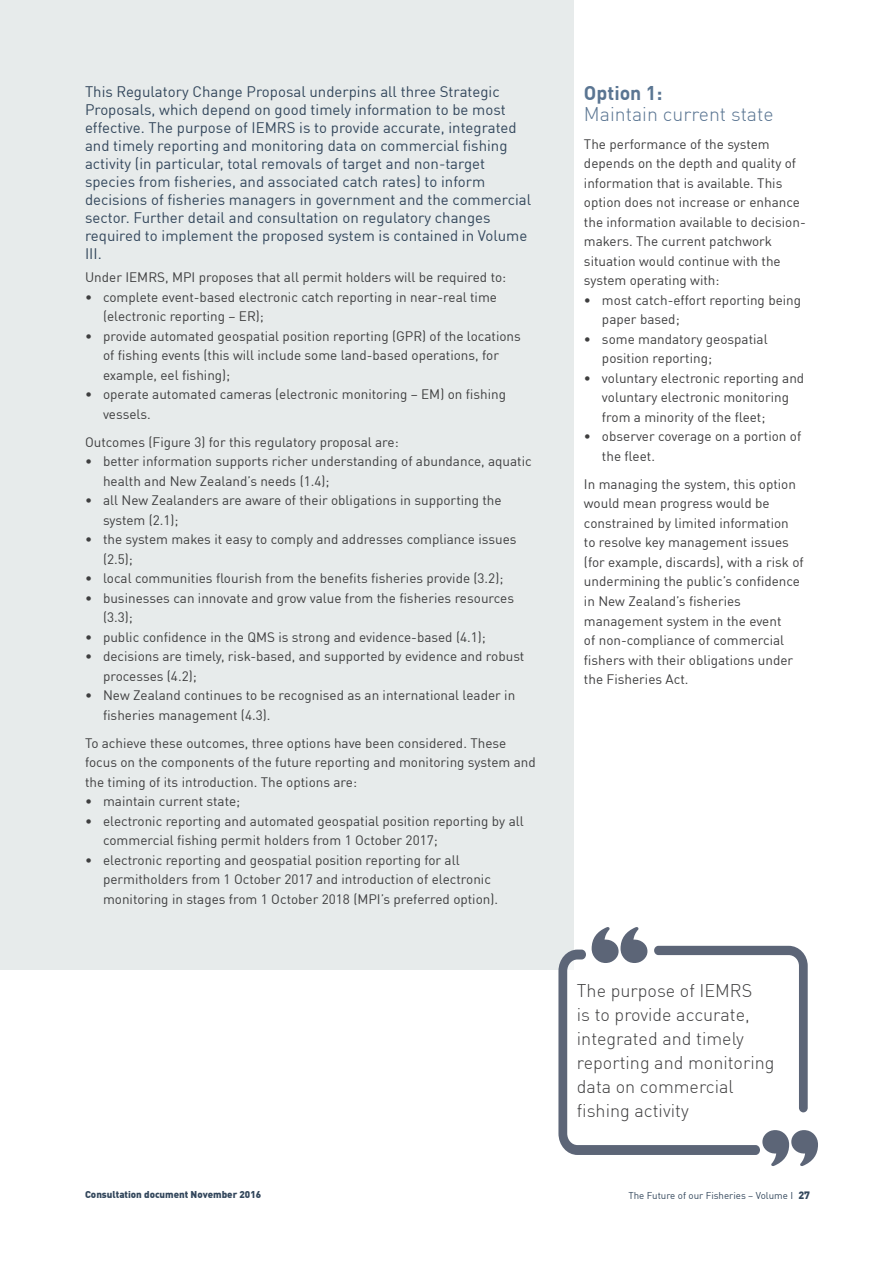
<style>
.page{position:relative;width:893px;height:1263px;background:#fff}
.page>*{position:absolute;margin:0;border:0;box-sizing:border-box;transform-origin:0 0}
._3_different{font:300 19.5px/21px "DIN";color:#5a7592}
._3_different-2{font:300 18px/24px "DIN";color:#3e3e3f}
._2_Box_text{font:15px/18px "DIN";color:#33475c}
.body_text{font:13.5px/19.5px "DIN";color:#3e3e3f}
.body_text_before_bul{font:13.5px/19.5px "DIN";color:#3e3e3f}
.t1{font:9.75px "DIN";color:#33475c}
.t2{font:900 9.75px "DIN";color:#33475c}
.s1{font-weight:700}
.s2{font-weight:900;font-size:10.5px}
</style>
<div class="page">
<div style="left:0;top:0;width:574px;height:969px;background:#e1e6e6"></div>
<svg style="left:558px;top:927px;width:260px;height:239px"></svg>
<p class="_2_Box_text" style="left:85px;top:82px;width:448px">This Regulatory Change Proposal underpins all three Strategic Proposals, which depend on good timely information to be most effective. The purpose of IEMRS is to provide accurate, integrated and timely reporting and monitoring data on commercial fishing activity (in particular, total removals of target and non-target species from fisheries, and associated catch rates) to inform decisions of fisheries managers in government and the commercial sector. Further detail and consultation on regulatory changes required to implement the proposed system is contained in Volume III.</p>
<p class="body_text_before_bul" style="left:85px;top:267px;width:423px">Under IEMRS, MPI proposes that all permit holders will be required to:</p>
<p class="body_text" style="left:103px;top:287px;width:395px;text-indent:-18px">• complete event-based electronic catch reporting in near-real time (electronic reporting – ER);</p>
<p class="body_text" style="left:103px;top:326px;width:419px;text-indent:-18px">• provide automated geospatial position reporting (GPR) of the locations of fishing events (this will include some land-based operations, for example, eel fishing);</p>
<p class="body_text" style="left:103px;top:384px;width:404px;text-indent:-18px">• operate automated cameras (electronic monitoring – EM) on fishing vessels.</p>
<p class="body_text_before_bul" style="left:85px;top:432px;width:315px">Outcomes (Figure 3) for this regulatory proposal are:</p>
<p class="body_text" style="left:103px;top:451px;width:430px;text-indent:-18px">• better information supports richer understanding of abundance, aquatic health and New Zealand’s needs (1.4);</p>
<p class="body_text" style="left:103px;top:490px;width:400px;text-indent:-18px">• all New Zealanders are aware of their obligations in supporting the system (2.1);</p>
<p class="body_text" style="left:103px;top:529px;width:415px;text-indent:-18px">• the system makes it easy to comply and addresses compliance issues (2.5);</p>
<p class="body_text" style="left:85px;top:568px;width:420px">• local communities flourish from the benefits fisheries provide (3.2);</p>
<p class="body_text" style="left:103px;top:588px;width:413px;text-indent:-18px">• businesses can innovate and grow value from the fisheries resources (3.3);</p>
<p class="body_text" style="left:85px;top:627px;width:402px">• public confidence in the QMS is strong and evidence-based (4.1);</p>
<p class="body_text" style="left:103px;top:646px;width:423px;text-indent:-18px">• decisions are timely, risk-based, and supported by evidence and robust processes (4.2);</p>
<p class="body_text" style="left:103px;top:685px;width:414px;text-indent:-18px">• New Zealand continues to be recognised as an international leader in fisheries management (4.3).</p>
<p class="body_text_before_bul" style="left:85px;top:733px;width:452px">To achieve these outcomes, three options have been considered. These focus on the components of the future reporting and monitoring system and the timing of its introduction. The options are:</p>
<p class="body_text" style="left:85px;top:791px;width:157px">• maintain current state;</p>
<p class="body_text" style="left:103px;top:811px;width:422px;text-indent:-18px">• electronic reporting and automated geospatial position reporting by all commercial fishing permit holders from 1 October 2017;</p>
<p class="body_text" style="left:103px;top:850px;width:397px;text-indent:-18px">• electronic reporting and geospatial position reporting for all permitholders from 1 October 2017 and introduction of electronic monitoring in stages from 1 October 2018 (MPI’s preferred option).</p>
<p class="_3_different" style="left:584px;top:82px;width:191px"><span class="s1">Option 1:<br></span>Maintain current state</p>
<p class="body_text_before_bul" style="left:584px;top:134px;width:223px">The performance of the system depends on the depth and quality of information that is available. This option does not increase or enhance the information available to decision&shy;makers. The current patchwork situation would continue with the system operating with:</p>
<p class="body_text" style="left:602px;top:290px;width:201px;text-indent:-18px">• most catch-effort reporting being paper based;</p>
<p class="body_text" style="left:602px;top:329px;width:167px;text-indent:-18px">• some mandatory geospatial position reporting;</p>
<p class="body_text" style="left:602px;top:368px;width:204px;text-indent:-18px">• voluntary electronic reporting and voluntary electronic monitoring from a minority of the fleet;</p>
<p class="body_text" style="left:602px;top:427px;width:201px;text-indent:-18px">• observer coverage on a portion of the fleet.</p>
<p class="body_text" style="left:584px;top:474px;width:221px">In managing the system, this option would mean progress would be constrained by limited information<br>to resolve key management issues (for example, discards), with a risk of undermining the public’s confidence in New Zealand’s fisheries management system in the event<br>of non-compliance of commercial fishers with their obligations under the Fisheries Act.</p>
<p class="_3_different-2" style="left:577px;top:978px;width:199px">The purpose of IEMRS<br>is to provide accurate, integrated and timely reporting and monitoring data on commercial fishing activity</p>
<p class="t2" style="left:85px;top:1188px;width:178px">Consultation document November 2016</p>
<p class="t1" style="left:628px;top:1189px;width:183px">The Future of our Fisheries – Volume I <span class="s2">27</span></p>
</div>
